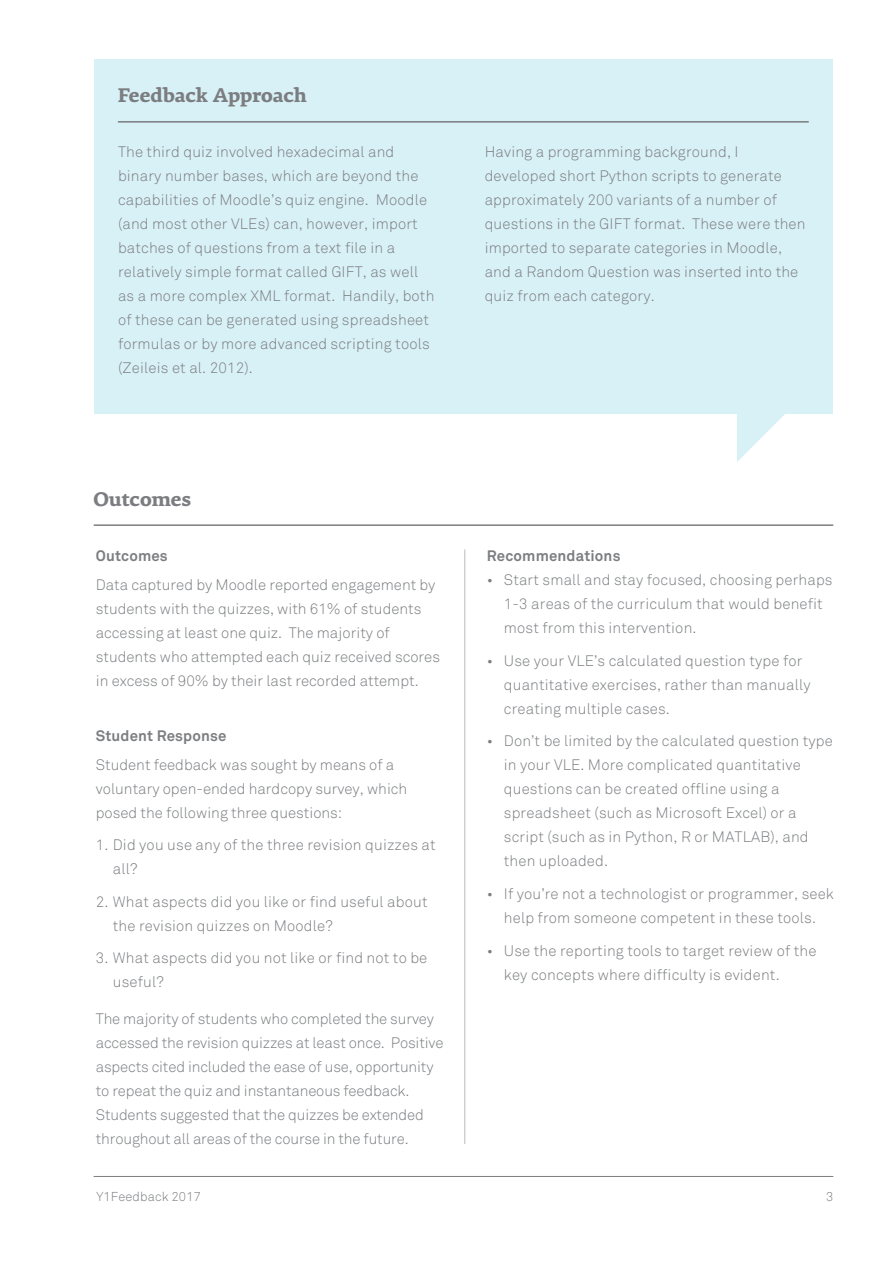
<style>
.page{position:relative;width:893px;height:1263px;background:#fff}
.page>*{position:absolute;margin:0;border:0;box-sizing:border-box;transform-origin:0 0}
.HEADING{font:700 21px "Premiera";letter-spacing:-.005em;color:#7b7d80}
.BULLET{font:300 15px/24px "Akkurat";letter-spacing:.01em;color:#7b7d80}
.BODY{font:300 15px/24px "Akkurat";color:#7b7d80}
.BODY-2{font:700 15px "Akkurat";letter-spacing:.01em;color:#7b7d80}
.t1{font:300 12.75px "Akkurat";letter-spacing:.01em;color:#7b7d80}
</style>
<div class="page">
<hr style="left:94px;top:1176px;width:739px;height:1px;background:#7b7d80">
<hr style="left:94px;top:524px;width:739px;height:2px;background:#7b7d80">
<hr style="left:464px;top:549px;width:1px;height:595px;background:#babbbe">
<div style="left:94px;top:60px;width:738px;height:354px;background:#d8f1f7"></div>
<hr style="left:118px;top:121px;width:691px;height:2px;background:#7b7d80">
<svg style="left:737px;top:414px;width:48px;height:48px"></svg>
<p class="HEADING" style="left:118px;top:82px;width:191px">Feedback Approach</p>
<p class="BULLET" style="left:118px;top:140px;width:318px">The third quiz involved hexadecimal and binary number bases, which are beyond the capabilities of Moodle’s quiz engine. Moodle (and most other VLEs) can, however, import batches of questions from a text file in a relatively simple format called GIFT, as well as a more complex XML format. Handily, both of these can be generated using spreadsheet formulas or by more advanced scripting tools (Zeileis et al. 2012).</p>
<p class="BULLET" style="left:485px;top:140px;width:322px">Having a programming background, I developed short Python scripts to generate approximately 200 variants of a number of questions in the GIFT format. These were then imported to separate categories in Moodle, and a Random Question was inserted into the quiz from each category.</p>
<p class="HEADING" style="left:94px;top:486px;width:99px">Outcomes</p>
<p class="BODY-2" style="left:96px;top:547px;width:73px">Outcomes</p>
<p class="BODY" style="left:96px;top:573px;width:346px">Data captured by Moodle reported engagement by students with the quizzes, with 61% of students accessing at least one quiz. The majority of students who attempted each quiz received scores in excess of 90% by their last recorded attempt.</p>
<p class="BODY-2" style="left:96px;top:727px;width:132px">Student Response</p>
<p class="BODY" style="left:96px;top:753px;width:313px">Student feedback was sought by means of a voluntary open-ended hardcopy survey, which posed the following three questions:</p>
<p class="BULLET" style="left:113px;top:833px;width:324px;text-indent:-17px">1. Did you use any of the three revision quizzes at all?</p>
<p class="BULLET" style="left:113px;top:890px;width:316px;text-indent:-17px">2. What aspects did you like or find useful about the revision quizzes on Moodle?</p>
<p class="BULLET" style="left:113px;top:946px;width:316px;text-indent:-17px">3. What aspects did you not like or find not to be useful?</p>
<p class="BODY" style="left:96px;top:1007px;width:349px">The majority of students who completed the survey accessed the revision quizzes at least once. Positive aspects cited included the ease of use, opportunity to repeat the quiz and instantaneous feedback.<br>Students suggested that the quizzes be extended throughout all areas of the course in the future.</p>
<p class="BODY-2" style="left:487px;top:547px;width:135px">Recommendations</p>
<p class="BULLET" style="left:504px;top:568px;width:330px;text-indent:-17px">• Start small and stay focused, choosing perhaps<br>1-3 areas of the curriculum that would benefit most from this intervention.</p>
<p class="BULLET" style="left:504px;top:649px;width:308px;text-indent:-17px">• Use your VLE’s calculated question type for quantitative exercises, rather than manually creating multiple cases.</p>
<p class="BULLET" style="left:504px;top:729px;width:330px;text-indent:-17px">• Don’t be limited by the calculated question type in your VLE. More complicated quantitative questions can be created offline using a spreadsheet (such as Microsoft Excel) or a script (such as in Python, R or MATLAB), and then uploaded.</p>
<p class="BULLET" style="left:487px;top:882px;width:349px;text-align:center">• If you’re not a technologist or programmer, seek help from someone competent in these tools.</p>
<p class="BULLET" style="left:504px;top:938px;width:314px;text-indent:-17px">• Use the reporting tools to target review of the key concepts where difficulty is evident.</p>
<p class="t1" style="left:97px;top:1189px;width:106px">Y1Feedback 2017</p>
<p class="t1" style="left:826px;top:1189px;width:9px">3</p>
</div>
